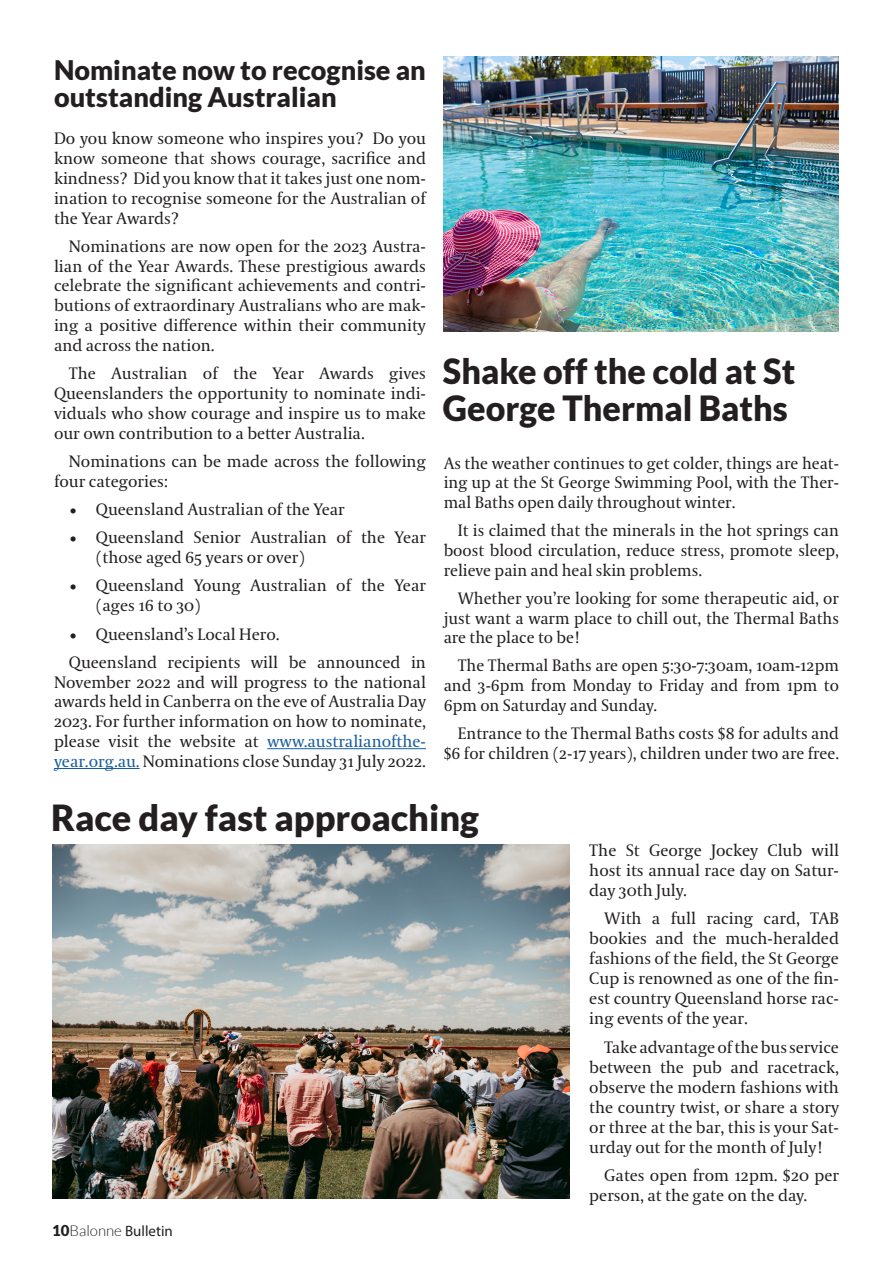
<style>
.page{position:relative;width:893px;height:1263px;background:#fff}
.page>*{position:absolute;margin:0;border:0;box-sizing:border-box;transform-origin:0 0}
.Heading_Small{font:900 36px "Lato";color:#231f20}
.Heading_Small-2{font:900 34.8px/37.7px "Lato";color:#231f20}
.Heading_Single_Col{font:900 27px/27px "Lato";color:#231f20}
.Body_Text{font:16.5px/19.8px "Coranto 2";color:#231f20;text-align:justify}
.First_Paragraph{font:16.5px/19.8px "Coranto 2";color:#231f20;text-align:justify}
.t1{font:15px "Myriad Pro";color:#231f20}
.s1{color:#175d9e}
.s2{font-family:"Lato";font-weight:900}
.s3{font-family:"Lato";font-weight:300}
</style>
<div class="page">
<img style="left:444px;top:57px;width:395px;height:275px">
<hr style="left:267px;top:748px;width:159px;height:1px;background:#175d9e">
<hr style="left:54px;top:768px;width:86px;height:1px;background:#175d9e">
<img style="left:52px;top:844px;width:517px;height:354px">
<p class="Heading_Single_Col" style="left:54px;top:56px;width:373px">Nominate now to recognise an outstanding Australian</p>
<p class="First_Paragraph" style="left:54px;top:129px;width:374px">Do you know someone who inspires you? Do you know someone that shows courage, sacrifice and kindness? Did you know that it takes just one nom&shy;ination to recognise someone for the Australian of the Year Awards?</p>
<p class="Body_Text" style="left:54px;top:237px;width:373px;text-indent:15px">Nominations are now open for the 2023 Austra&shy;lian of the Year Awards. These prestigious awards celebrate the significant achievements and contri&shy;butions of extraordinary Australians who are mak&shy;ing a positive difference within their community and across the nation.</p>
<p class="Body_Text" style="left:54px;top:364px;width:373px;text-indent:15px">The Australian of the Year Awards gives Queenslanders the opportunity to nominate indi&shy;viduals who show courage and inspire us to make our own contribution to a better Australia.</p>
<p class="Body_Text" style="left:54px;top:452px;width:373px;text-indent:15px">Nominations can be made across the following four categories:</p>
<p class="Body_Text" style="left:69px;top:500px;width:277px">• Queensland Australian of the Year</p>
<p class="Body_Text" style="left:96px;top:528px;width:332px;text-indent:-27px">• Queensland Senior Australian of the Year (those aged 65 years or over)</p>
<p class="Body_Text" style="left:96px;top:576px;width:332px;text-indent:-27px">• Queensland Young Australian of the Year (ages 16 to 30)</p>
<p class="Body_Text" style="left:69px;top:625px;width:212px">• Queensland’s Local Hero.</p>
<p class="Body_Text" style="left:54px;top:653px;width:374px;text-indent:15px">Queensland recipients will be announced in November 2022 and will progress to the national awards held in Canberra on the eve of Australia Day 2023. For further information on how to nominate, please visit the website at <span class="s1">www.australianofthe&shy;year.org.au.</span> Nominations close Sunday 31 July 2022.</p>
<p class="Heading_Small-2" style="left:443px;top:351px;width:354px">Shake off the cold at St<br>George Thermal Baths</p>
<p class="First_Paragraph" style="left:444px;top:454px;width:397px">As the weather continues to get colder, things are heat&shy;ing up at the St George Swimming Pool, with the Ther&shy;mal Baths open daily throughout winter.</p>
<p class="Body_Text" style="left:444px;top:521px;width:397px;text-indent:14px">It is claimed that the minerals in the hot springs can boost blood circulation, reduce stress, promote sleep, relieve pain and heal skin problems.</p>
<p class="Body_Text" style="left:444px;top:589px;width:397px;text-indent:14px">Whether you’re looking for some therapeutic aid, or just want a warm place to chill out, the Thermal Baths are the place to be!</p>
<p class="Body_Text" style="left:444px;top:656px;width:397px;text-indent:14px">The Thermal Baths are open 5:30-7:30am, 10am-12pm and 3-6pm from Monday to Friday and from 1pm to 6pm on Saturday and Sunday.</p>
<p class="Body_Text" style="left:444px;top:724px;width:397px;text-align:right">Entrance to the Thermal Baths costs $8 for adults and $6 for children (2-17 years), children under two are free.</p>
<p class="Heading_Small" style="left:51px;top:796px;width:429px">Race day fast approaching</p>
<p class="t1" style="left:52px;top:1221px;width:122px"><span class="s2">10</span><span class="s3">Balonne</span> Bulletin</p>
<p class="First_Paragraph" style="left:589px;top:841px;width:251px">The St George Jockey Club will host its annual race day on Satur&shy;day 30th July.</p>
<p class="Body_Text" style="left:589px;top:909px;width:251px;text-indent:15px">With a full racing card, TAB bookies and the much-heralded fashions of the field, the St George Cup is renowned as one of the fin&shy;est country Queensland horse rac&shy;ing events of the year.</p>
<p class="Body_Text" style="left:589px;top:1038px;width:251px;text-indent:15px">Take advantage of the bus service between the pub and racetrack, observe the modern fashions with the country twist, or share a story or three at the bar, this is your Sat&shy;urday out for the month of July!</p>
<p class="Body_Text" style="left:589px;top:1166px;width:251px;text-indent:15px">Gates open from 12pm. $20 per person, at the gate on the day.</p>
</div>
